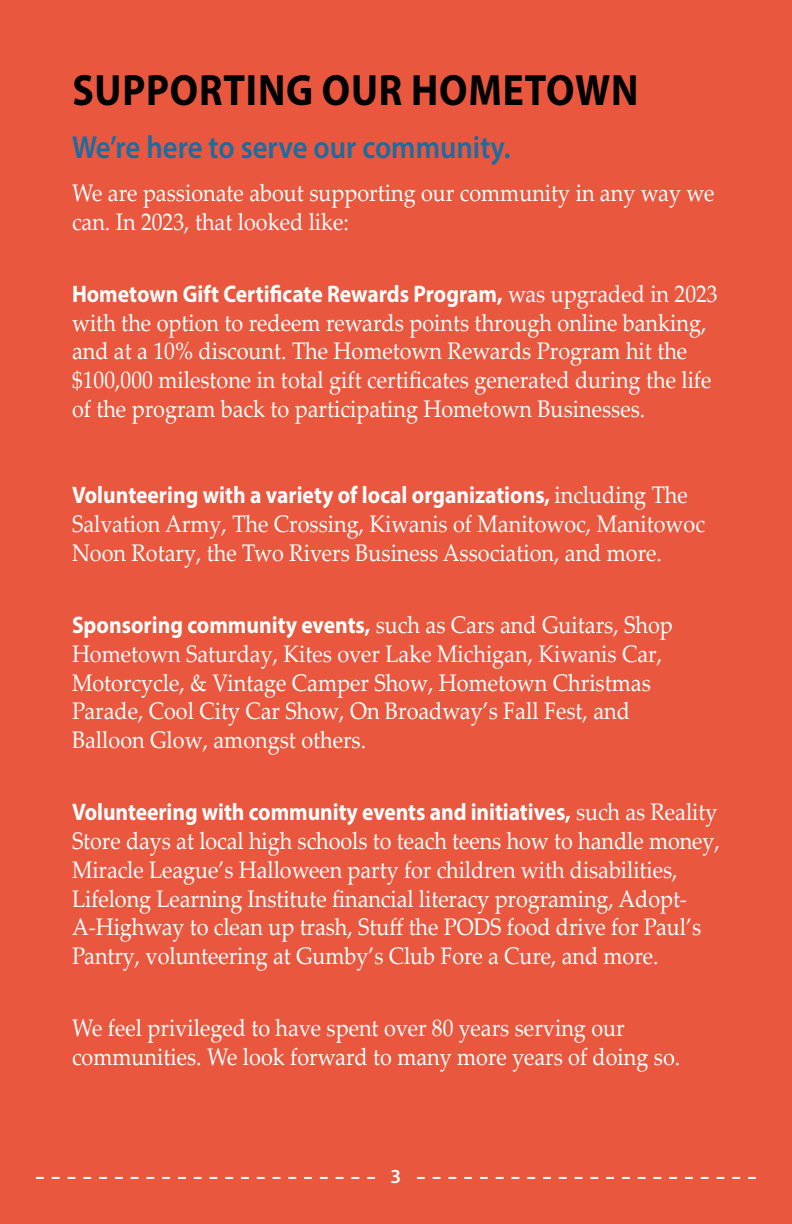
<style>
.page{position:relative;width:792px;height:1224px;background:#e9573e}
.page>*{position:absolute;margin:0;border:0;box-sizing:border-box;transform-origin:0 0}
.H1_BLACK{font:700 44px "Myriad Pro";letter-spacing:.02em;color:#000;scale:.9 1}
.h2_black{font:600 32px "Myriad Pro";color:#186da2;scale:.9 1}
.regular_white_text{font:24px/28.8px "Palatino Linotype";color:#fff;scale:.9 1}
.t1{font:600 20px "Myriad Pro";color:#fff}
.s1{font-family:"Myriad Pro";font-weight:700}
</style>
<div class="page">
<svg style="left:36px;top:1177px;width:339px;height:2px"></svg>
<svg style="left:417px;top:1177px;width:339px;height:2px"></svg>
<p class="H1_BLACK" style="left:72px;top:61px;width:630px">SUPPORTING OUR HOMETOWN</p>
<p class="h2_black" style="left:72px;top:127px;width:489px">We’re here to serve our community.</p>
<p class="regular_white_text" style="left:72px;top:178px;width:715px">We are passionate about supporting our community in any way we can. In 2023, that looked like:</p>
<p class="regular_white_text" style="left:72px;top:278px;width:719px"><span class="s1">Hometown Gift Certificate Rewards Program,</span> was upgraded in 2023 with the option to redeem rewards points through online banking, and at a 10% discount. The Hometown Rewards Program hit the $100,000 milestone in total gift certificates generated during the life of the program back to participating Hometown Businesses.</p>
<p class="regular_white_text" style="left:72px;top:480px;width:705px"><span class="s1">Volunteering with a variety of local organizations,</span> including The<br>Salvation Army, The Crossing, Kiwanis of Manitowoc, Manitowoc<br>Noon Rotary, the Two Rivers Business Association, and more.</p>
<p class="regular_white_text" style="left:72px;top:610px;width:669px"><span class="s1">Sponsoring community events,</span> such as Cars and Guitars, Shop Hometown Saturday, Kites over Lake Michigan, Kiwanis Car, Motorcycle, &amp; Vintage Camper Show, Hometown Christmas Parade, Cool City Car Show, On Broadway’s Fall Fest, and Balloon Glow, amongst others.</p>
<p class="regular_white_text" style="left:72px;top:797px;width:721px"><span class="s1">Volunteering with community events and initiatives,</span> such as Reality Store days at local high schools to teach teens how to handle money, Miracle League’s Halloween party for children with disabilities, Lifelong Learning Institute financial literacy programing, Adopt-A-Highway to clean up trash, Stuff the PODS food drive for Paul’s Pantry, volunteering at Gumby’s Club Fore a Cure, and more.</p>
<p class="regular_white_text" style="left:72px;top:1013px;width:677px">We feel privileged to have spent over 80 years serving our communities. We look forward to many more years of doing so.</p>
<p class="t1" style="left:391px;top:1163px;width:12px">3</p>
</div>
